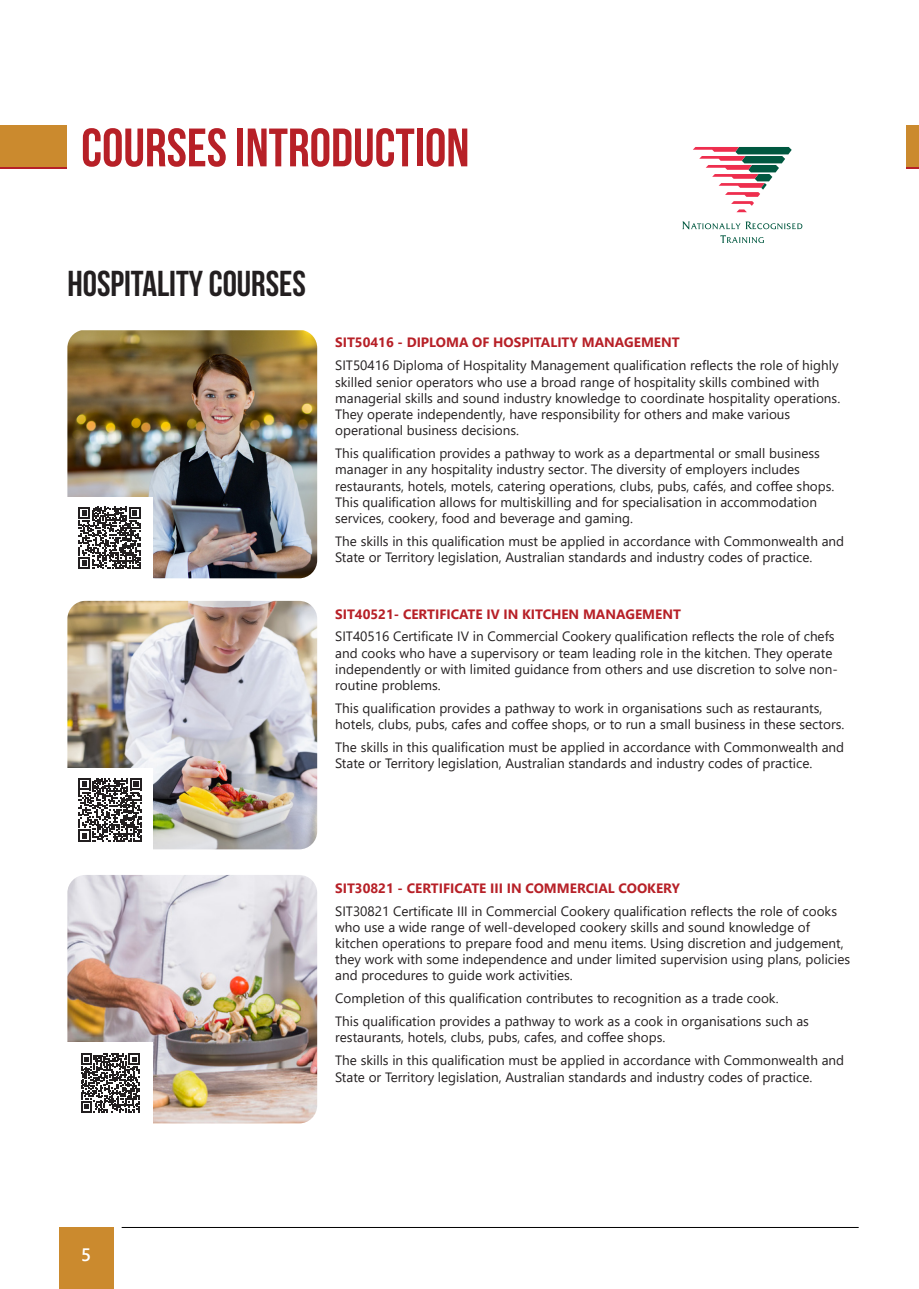
<style>
.page{position:relative;width:919px;height:1289px;background:#fff}
.page>*{position:absolute;margin:0;border:0;box-sizing:border-box;transform-origin:0 0}
.t1{font:700 54px "Bebas Neue";color:#b72027}
.Body{font:700 36px "Bebas Neue";color:#231f20}
.t2{font:600 18px "Segoe UI";color:#fff}
.Body-2{font:13.5px/16.2px "Segoe UI";color:#231f20}
.Body-3{font:700 13.5px "Segoe UI";color:#b72027}
</style>
<div class="page">
<hr style="left:122px;top:1227px;width:736px;height:1px;background:#000">
<div style="left:0;top:126px;width:67px;height:43px;background:#cb8a2e"></div>
<hr style="left:0;top:167px;width:67px;height:2px;background:#b72027">
<div style="left:59px;top:1227px;width:54px;height:61px;background:#cb8a2e"></div>
<div style="left:906px;top:126px;width:12px;height:43px;background:#cb8a2e"></div>
<svg style="left:906px;top:167px;width:12px;height:2px"></svg>
<img style="left:67px;top:330px;width:250px;height:248px">
<img style="left:67px;top:601px;width:250px;height:248px">
<img style="left:67px;top:875px;width:250px;height:248px">
<svg style="left:693px;top:147px;width:98px;height:65px"></svg>
<svg style="left:682px;top:221px;width:120px;height:8px"></svg>
<svg style="left:720px;top:235px;width:43px;height:8px"></svg>
<div style="left:67px;top:497px;width:85px;height:81px;background:#fff"></div>
<div style="left:67px;top:768px;width:86px;height:81px;background:#fff"></div>
<div style="left:67px;top:1042px;width:86px;height:81px;background:#fff"></div>
<svg style="left:79px;top:507px;width:61px;height:62px"></svg>
<svg style="left:78px;top:778px;width:64px;height:63px"></svg>
<svg style="left:81px;top:1053px;width:59px;height:59px"></svg>
<p class="t1" style="left:81px;top:118px;width:389px">COURSES INTRODUCTION</p>
<p class="Body" style="left:67px;top:263px;width:240px">HOSPITALITY COURSES</p>
<p class="Body-3" style="left:335px;top:330px;width:346px">SIT50416 - DIPLOMA OF HOSPITALITY MANAGEMENT</p>
<p class="Body-2" style="left:335px;top:356px;width:506px">SIT50416 Diploma of Hospitality Management qualification reflects the role of highly skilled senior operators who use a broad range of hospitality skills combined with managerial skills and sound industry knowledge to coordinate hospitality operations.<br>They operate independently, have responsibility for others and make various operational business decisions.</p>
<p class="Body-2" style="left:335px;top:444px;width:500px">This qualification provides a pathway to work as a departmental or small business manager in any hospitality industry sector. The diversity of employers includes restaurants, hotels, motels, catering operations, clubs, pubs, cafés, and coffee shops.<br>This qualification allows for multiskilling and for specialisation in accommodation services, cookery, food and beverage and gaming.</p>
<p class="Body-2" style="left:335px;top:532px;width:510px">The skills in this qualification must be applied in accordance with Commonwealth and<br>State or Territory legislation, Australian standards and industry codes of practice.</p>
<p class="Body-3" style="left:335px;top:601px;width:347px">SIT40521- CERTIFICATE IV IN KITCHEN MANAGEMENT</p>
<p class="Body-2" style="left:335px;top:627px;width:504px">SIT40516 Certificate IV in Commercial Cookery qualification reflects the role of chefs and cooks who have a supervisory or team leading role in the kitchen. They operate independently or with limited guidance from others and use discretion to solve non&shy;routine problems.</p>
<p class="Body-2" style="left:335px;top:699px;width:510px">This qualification provides a pathway to work in organisations such as restaurants, hotels, clubs, pubs, cafes and coffee shops, or to run a small business in these sectors.</p>
<p class="Body-2" style="left:335px;top:738px;width:510px">The skills in this qualification must be applied in accordance with Commonwealth and<br>State or Territory legislation, Australian standards and industry codes of practice.</p>
<p class="Body-3" style="left:335px;top:875px;width:346px">SIT30821 - CERTIFICATE III IN COMMERCIAL COOKERY</p>
<p class="Body-2" style="left:335px;top:901px;width:516px">SIT30821 Certificate III in Commercial Cookery qualification reflects the role of cooks who use a wide range of well-developed cookery skills and sound knowledge of kitchen operations to prepare food and menu items. Using discretion and judgement, they work with some independence and under limited supervision using plans, policies and procedures to guide work activities.</p>
<p class="Body-2" style="left:335px;top:989px;width:445px">Completion of this qualification contributes to recognition as a trade cook.</p>
<p class="Body-2" style="left:335px;top:1012px;width:475px">This qualification provides a pathway to work as a cook in organisations such as restaurants, hotels, clubs, pubs, cafes, and coffee shops.</p>
<p class="Body-2" style="left:335px;top:1051px;width:510px">The skills in this qualification must be applied in accordance with Commonwealth and<br>State or Territory legislation, Australian standards and industry codes of practice.</p>
<h3 class="t2" style="left:81px;top:1237px;width:11px">5</h3>
</div>
